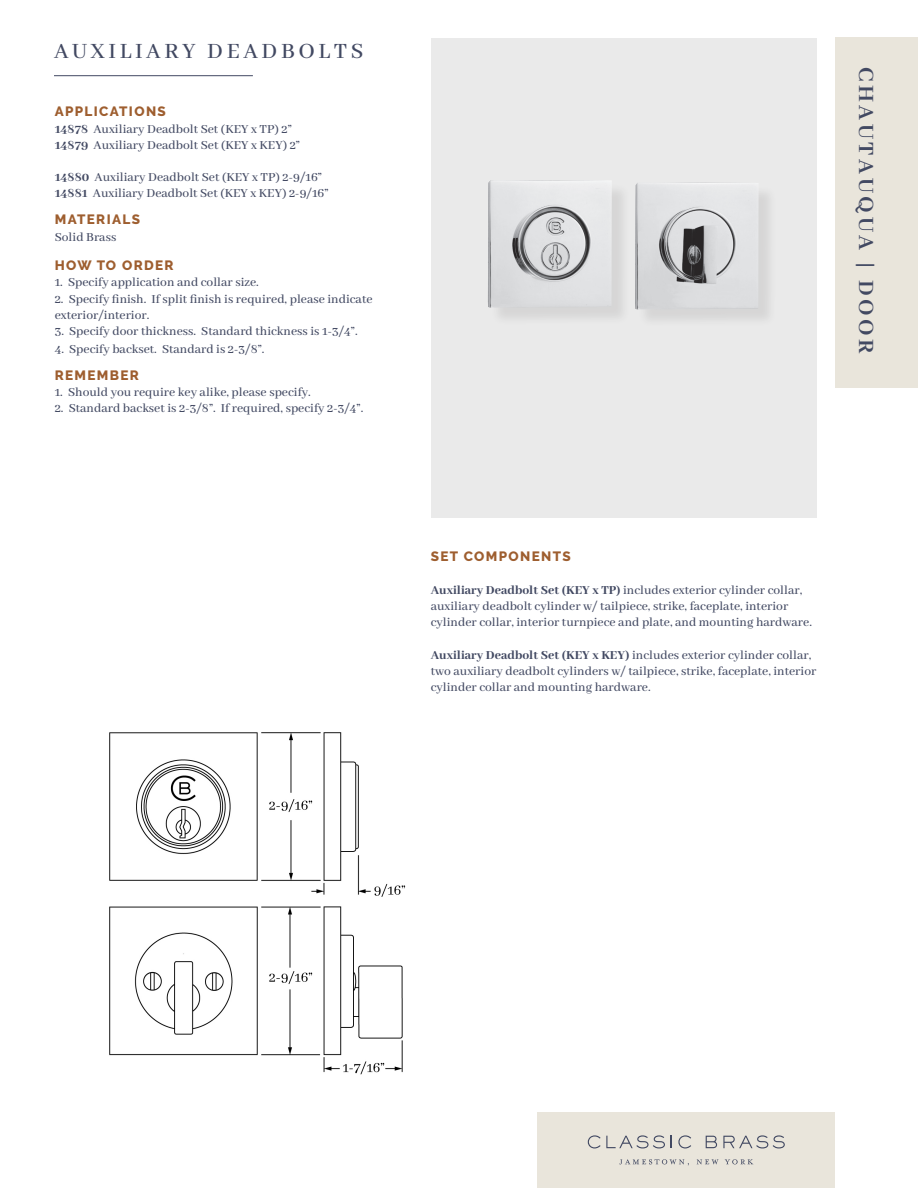
<style>
.page{position:relative;width:918px;height:1188px;background:#fff}
.page>*{position:absolute;margin:0;border:0;box-sizing:border-box;transform-origin:0 0}
.t1{font:500 24px "Abhaya Libre";letter-spacing:.15em;color:#424962}
.t2{font:700 24px "Abhaya Libre";letter-spacing:.15em;color:#424962}
.t3{font:500 13.5px/16.2px "Abhaya Libre";color:#424962}
.t4{font:800 13.5px "Raleway";letter-spacing:.1em;color:#9e5e2f}
.s1{font-weight:800}
</style>
<div class="page">
<div style="left:537px;top:1112px;width:298px;height:76px;background:#e9e5db"></div>
<svg style="left:588px;top:1135px;width:77px;height:13px"></svg>
<svg style="left:671px;top:1136px;width:1px;height:12px"></svg>
<svg style="left:678px;top:1135px;width:13px;height:13px"></svg>
<svg style="left:706px;top:1136px;width:11px;height:12px"></svg>
<svg style="left:723px;top:1135px;width:62px;height:13px"></svg>
<svg style="left:697px;top:1159px;width:22px;height:5px"></svg>
<svg style="left:725px;top:1159px;width:28px;height:5px"></svg>
<svg style="left:619px;top:1159px;width:70px;height:7px"></svg>
<div style="left:835px;top:38px;width:83px;height:350px;background:#e9e5db"></div>
<hr style="left:54px;top:75px;width:199px;height:1px;background:#424962">
<div style="left:431px;top:38px;width:385px;height:480px;background:#eaeaea"></div>
<div style="left:490px;top:182px;width:140px;height:144px;background:#dedede"></div>
<img style="left:488px;top:180px;width:124px;height:128px">
<div style="left:637px;top:185px;width:140px;height:143px;background:#dfdede"></div>
<img style="left:635px;top:182px;width:124px;height:128px">
<img style="left:109px;top:732px;width:297px;height:343px">
<p class="t1" style="left:54px;top:38px;width:311px">AUXILIARY DEADBOLTS</p>
<p class="t4" style="left:55px;top:104px;width:113px">APPLICATIONS</p>
<p class="t3" style="left:55px;top:121px;width:239px"><span class="s1">14878</span> Auxiliary Deadbolt Set (KEY x TP) 2”</p>
<p class="t3" style="left:55px;top:137px;width:247px"><span class="s1">14879</span> Auxiliary Deadbolt Set (KEY x KEY) 2”</p>
<p class="t3" style="left:55px;top:170px;width:269px"><span class="s1">14880</span> Auxiliary Deadbolt Set (KEY x TP) 2-9/16”</p>
<p class="t3" style="left:55px;top:186px;width:275px"><span class="s1">14881</span> Auxiliary Deadbolt Set (KEY x KEY) 2-9/16”</p>
<p class="t4" style="left:55px;top:212px;width:87px">MATERIALS</p>
<p class="t3" style="left:55px;top:229px;width:63px">Solid Brass</p>
<p class="t4" style="left:55px;top:258px;width:120px">HOW TO ORDER</p>
<p class="t3" style="left:55px;top:275px;width:206px">1. Specify application and collar size.</p>
<p class="t3" style="left:55px;top:291px;width:319px">2. Specify finish. If split finish is required, please indicate</p>
<p class="t3" style="left:55px;top:307px;width:96px">exterior/interior.</p>
<p class="t3" style="left:55px;top:324px;width:304px">3. Specify door thickness. Standard thickness is 1-3/4”.</p>
<p class="t3" style="left:55px;top:342px;width:211px">4. Specify backset. Standard is 2-3/8”.</p>
<p class="t4" style="left:55px;top:368px;width:86px">REMEMBER</p>
<p class="t3" style="left:55px;top:385px;width:258px">1. Should you require key alike, please specify.</p>
<p class="t3" style="left:55px;top:401px;width:310px">2. Standard backset is 2-3/8”. If required, specify 2-3/4”.</p>
<p class="t2" style="left:879px;top:67px;width:289px;rotate:90deg">CHAUTAUQUA | DOOR</p>
<p class="t4" style="left:431px;top:549px;width:142px">SET COMPONENTS</p>
<p class="t3" style="left:431px;top:582px;width:373px"><span class="s1">Auxiliary Deadbolt Set (KEY x TP)</span> includes exterior cylinder collar, auxiliary deadbolt cylinder w/ tailpiece, strike, faceplate, interior</p>
<p class="t3" style="left:431px;top:615px;width:383px">cylinder collar, interior turnpiece and plate, and mounting hardware.</p>
<p class="t3" style="left:431px;top:647px;width:387px"><span class="s1">Auxiliary Deadbolt Set (KEY x KEY)</span> includes exterior cylinder collar, two auxiliary deadbolt cylinders w/ tailpiece, strike, faceplate, interior cylinder collar and mounting hardware.</p>
</div>
